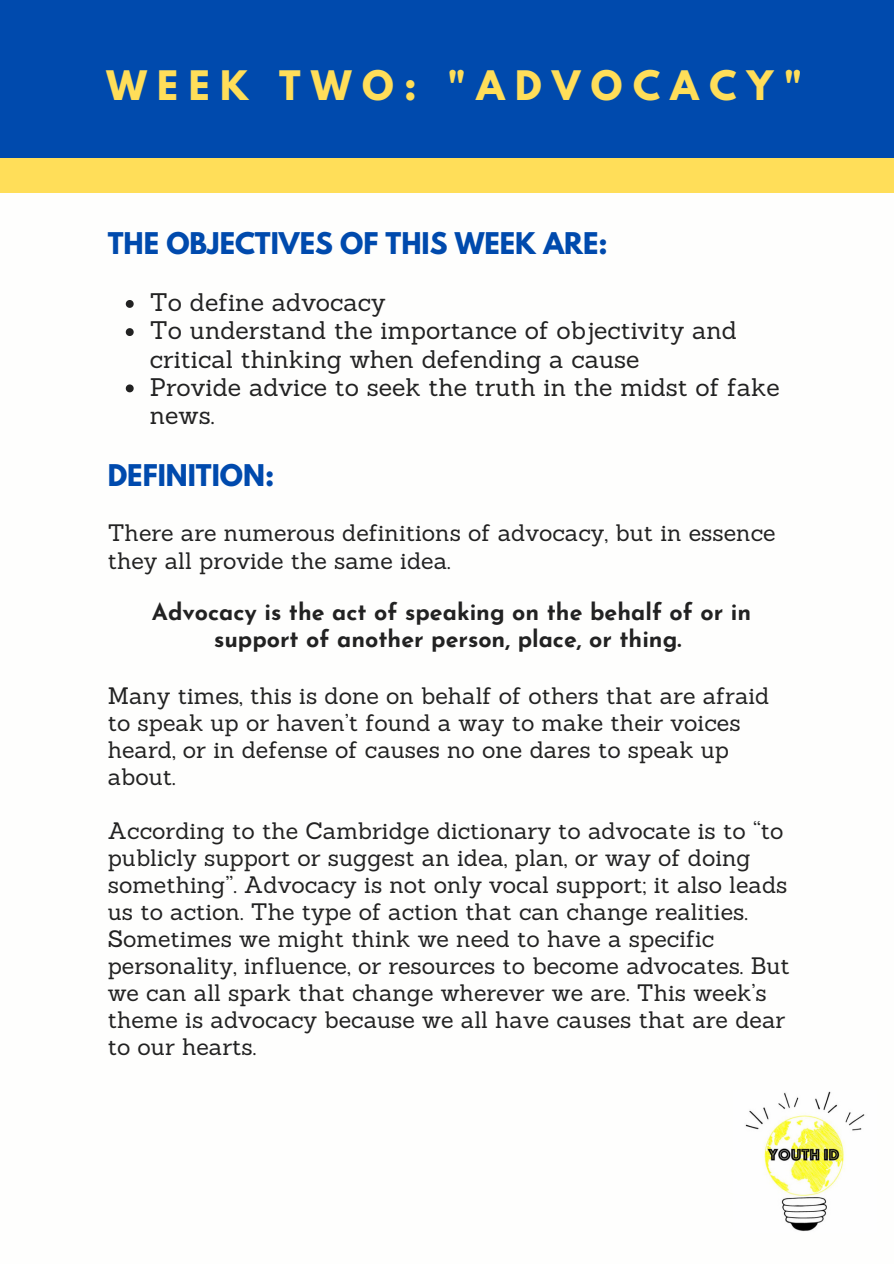
<style>
.page{position:relative;width:894px;height:1264px;background:#fff}
.page>*{position:absolute;margin:0;border:0;box-sizing:border-box;transform-origin:0 0}
.t1{font:700 36px "League Spartan";letter-spacing:.29em;color:#ffde59}
.t2{font:700 26.55px "League Spartan";color:#004aad}
.t3{font:24.75px/28.2px "Sanchez";color:#222}
.t4{font:23.25px/27px "Sanchez";color:#222}
.t5{font:700 23.25px/27px "Josefin Sans";color:#222;text-align:center}
</style>
<div class="page">
<div style="left:0;top:0;width:893px;height:192px;background:#ffde59"></div>
<img style="left:745px;top:1091px;width:120px;height:140px">
<div style="left:0;top:0;width:893px;height:157px;background:#004aad"></div>
<svg style="left:126px;top:300px;width:8px;height:8px"></svg>
<svg style="left:126px;top:328px;width:8px;height:8px"></svg>
<svg style="left:126px;top:384px;width:8px;height:8px"></svg>
<h1 class="t1" style="left:106px;top:67px;width:697px">WEEK TWO: "ADVOCACY"</h1>
<p class="t2" style="left:108px;top:230px;width:501px">THE OBJECTIVES OF THIS WEEK ARE:</p>
<p class="t3" style="left:150px;top:288px;width:631px">To define advocacy<br>To understand the importance of objectivity and critical thinking when defending a cause<br>Provide advice to seek the truth in the midst of fake news.</p>
<p class="t2" style="left:108px;top:461px;width:168px">DEFINITION:</p>
<p class="t4" style="left:108px;top:519px;width:669px">There are numerous definitions of advocacy, but in essence they all provide the same idea.</p>
<p class="t5" style="left:152px;top:601px;width:600px">Advocacy is the act of speaking on the behalf of or in support of another person, place, or thing.</p>
<p class="t4" style="left:108px;top:681px;width:663px">Many times, this is done on behalf of others that are afraid to speak up or haven’t found a way to make their voices heard, or in defense of causes no one dares to speak up about.</p>
<p class="t4" style="left:108px;top:816px;width:683px">According to the Cambridge dictionary to advocate is to “to publicly support or suggest an idea, plan, or way of doing something”. Advocacy is not only vocal support; it also leads us to action. The type of action that can change realities.<br>Sometimes we might think we need to have a specific personality, influence, or resources to become advocates. But we can all spark that change wherever we are. This week’s theme is advocacy because we all have causes that are dear to our hearts.</p>
</div>
